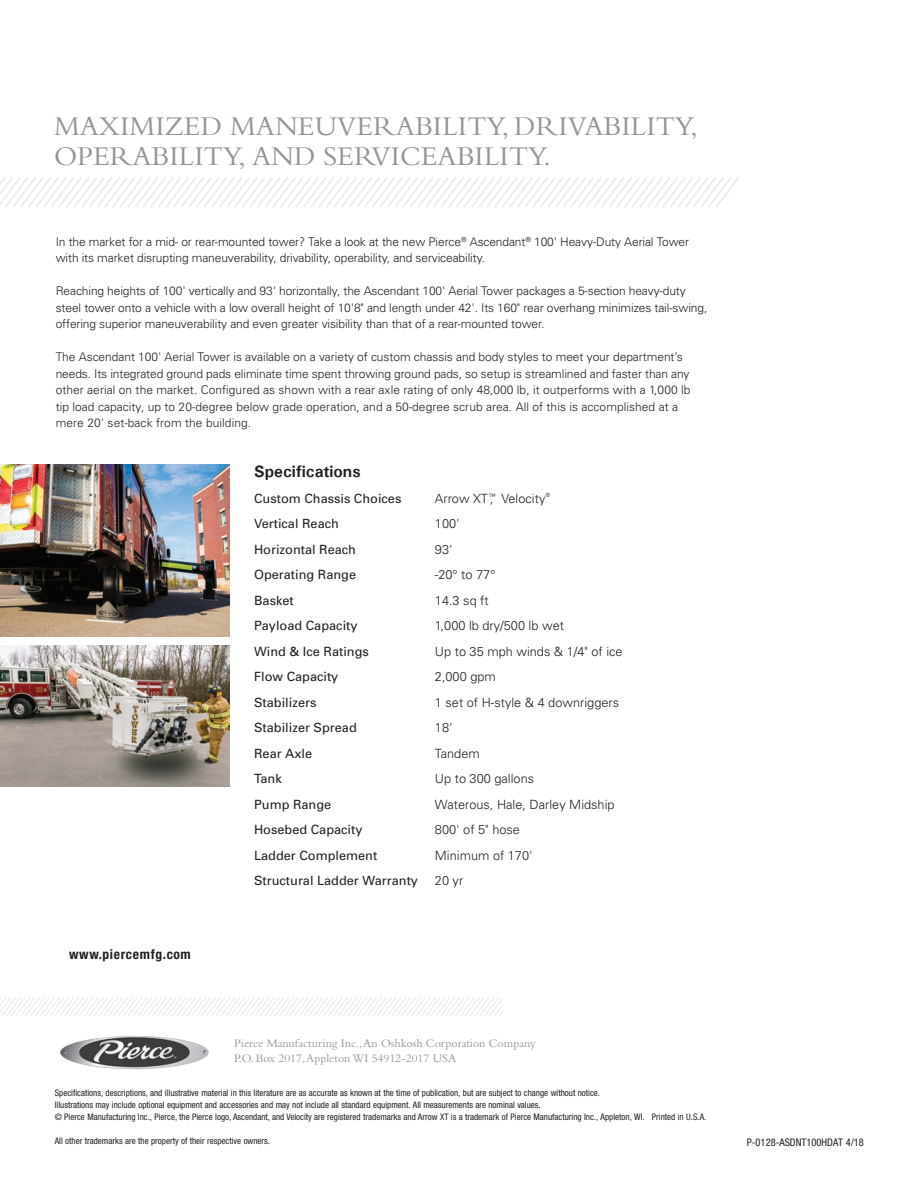
<style>
.page{position:relative;width:918px;height:1188px;background:#fff}
.page>*{position:absolute;margin:0;border:0;box-sizing:border-box;transform-origin:0 0}
.t1{font:28.2px "Bembo";color:#939598}
.t2{font:700 16.5px "Univers";color:#231f20}
.t3{font:700 condensed 13.5px "Helvetica Neue";letter-spacing:.05em;color:#231f20}
.t4{font:12.75px "Univers";color:#231f20}
.t5{font:300 12.75px "Univers";color:#231f20}
.t6{font:300 12px/16.5px "Univers";letter-spacing:-.01em;color:#231f20}
.t7{font:12px "Bembo";color:#939598}
.Head{font:condensed 10.5px "Helvetica Neue";color:#231f20}
.t8{font:condensed 9px/12px "Helvetica Neue";color:#231f20}
.t9{font:300 5.7px "Univers";color:#231f20}
</style>
<div class="page">
<svg style="left:0;top:997px;width:503px;height:19px"></svg>
<svg style="left:0;top:177px;width:739px;height:30px"></svg>
<img style="left:60px;top:1036px;width:149px;height:34px">
<img style="left:0;top:464px;width:230px;height:172px">
<img style="left:0;top:645px;width:230px;height:141px">
<p class="t1" style="left:54px;top:109px;width:645px">MAXIMIZED MANEUVERABILITY, DRIVABILITY,</p>
<p class="t1" style="left:54px;top:139px;width:498px">OPERABILITY, AND SERVICEABILITY.</p>
<p class="t6" style="left:56px;top:233px;width:635px">In the market for a mid- or rear-mounted tower? Take a look at the new Pierce<sup>®</sup> Ascendant<sup>®</sup> 100' Heavy-Duty Aerial Tower</p>
<p class="t6" style="left:56px;top:250px;width:431px">with its market disrupting maneuverability, drivability, operability, and serviceability.</p>
<p class="t6" style="left:56px;top:283px;width:632px">Reaching heights of 100' vertically and 93' horizontally, the Ascendant 100' Aerial Tower packages a 5-section heavy-duty</p>
<p class="t6" style="left:56px;top:299px;width:653px">steel tower onto a vehicle with a low overall height of 10'8" and length under 42'. Its 160" rear overhang minimizes tail-swing, offering superior maneuverability and even greater visibility than that of a rear-mounted tower.</p>
<p class="t6" style="left:56px;top:349px;width:629px">The Ascendant 100' Aerial Tower is available on a variety of custom chassis and body styles to meet your department’s</p>
<p class="t6" style="left:56px;top:365px;width:635px">needs. Its integrated ground pads eliminate time spent throwing ground pads, so setup is streamlined and faster than any</p>
<p class="t6" style="left:56px;top:382px;width:636px">other aerial on the market. Configured as shown with a rear axle rating of only 48,000 lb, it outperforms with a 1,000 lb</p>
<p class="t6" style="left:56px;top:398px;width:624px">tip load capacity, up to 20-degree below grade operation, and a 50-degree scrub area. All of this is accomplished at a</p>
<p class="t6" style="left:56px;top:415px;width:197px">mere 20' set-back from the building.</p>
<p class="t2" style="left:254px;top:461px;width:108px">Specifications</p>
<p class="t4" style="left:254px;top:490px;width:149px">Custom Chassis Choices</p>
<p class="t4" style="left:254px;top:516px;width:86px">Vertical Reach</p>
<p class="t4" style="left:254px;top:541px;width:104px">Horizontal Reach</p>
<p class="t4" style="left:254px;top:567px;width:104px">Operating Range</p>
<p class="t4" style="left:254px;top:592px;width:41px">Basket</p>
<p class="t4" style="left:254px;top:618px;width:105px">Payload Capacity</p>
<p class="t4" style="left:254px;top:643px;width:116px">Wind &amp; Ice Ratings</p>
<p class="t4" style="left:254px;top:669px;width:86px">Flow Capacity</p>
<p class="t4" style="left:254px;top:694px;width:64px">Stabilizers</p>
<p class="t4" style="left:254px;top:720px;width:104px">Stabilizer Spread</p>
<p class="t4" style="left:254px;top:745px;width:60px">Rear Axle</p>
<p class="t4" style="left:254px;top:771px;width:29px">Tank</p>
<p class="t4" style="left:254px;top:796px;width:79px">Pump Range</p>
<p class="t4" style="left:254px;top:822px;width:110px">Hosebed Capacity</p>
<p class="t4" style="left:254px;top:847px;width:125px">Ladder Complement</p>
<p class="t4" style="left:254px;top:873px;width:165px">Structural Ladder Warranty</p>
<p class="t5" style="left:435px;top:491px;width:112px">Arrow XT<sup>™</sup>, Velocity</p>
<p class="t9" style="left:545px;top:491px;width:6px">®</p>
<p class="t5" style="left:435px;top:516px;width:26px">100'</p>
<p class="t5" style="left:435px;top:542px;width:19px">93'</p>
<p class="t5" style="left:435px;top:567px;width:66px">-20° to 77°⁰</p>
<p class="t5" style="left:435px;top:593px;width:55px">14.3 sq ft</p>
<p class="t5" style="left:435px;top:618px;width:131px">1,000 lb dry/500 lb wet</p>
<p class="t5" style="left:435px;top:644px;width:189px">Up to 35 mph winds &amp; 1/4" of ice</p>
<p class="t5" style="left:435px;top:669px;width:62px">2,000 gpm</p>
<p class="t5" style="left:435px;top:695px;width:186px">1 set of H-style &amp; 4 downriggers</p>
<p class="t5" style="left:435px;top:720px;width:19px">18'</p>
<p class="t5" style="left:435px;top:746px;width:46px">Tandem</p>
<p class="t5" style="left:435px;top:771px;width:101px">Up to 300 gallons</p>
<p class="t5" style="left:435px;top:797px;width:181px">Waterous, Hale, Darley Midship</p>
<p class="t5" style="left:435px;top:822px;width:87px">800' of 5" hose</p>
<p class="t5" style="left:435px;top:848px;width:99px">Minimum of 170'</p>
<p class="t5" style="left:435px;top:873px;width:30px">20 yr</p>
<p class="t3" style="left:69px;top:946px;width:123px">www.piercemfg.com</p>
<p class="t7" style="left:234px;top:1036px;width:303px">Pierce Manufacturing Inc., An Oshkosh Corporation Company</p>
<p class="t7" style="left:234px;top:1051px;width:224px">P.O. Box 2017, Appleton WI 54912-2017 USA</p>
<p class="t8" style="left:55px;top:1086px;width:547px">Specifications, descriptions, and illustrative material in this literature are as accurate as known at the time of publication, but are subject to change without notice.<br>Illustrations may include optional equipment and accessories and may not include all standard equipment. All measurements are nominal values.</p>
<p class="t8" style="left:55px;top:1111px;width:653px">© Pierce Manufacturing Inc., Pierce, the Pierce logo, Ascendant, and Velocity are registered trademarks and Arrow XT is a trademark of Pierce Manufacturing Inc., Appleton, WI. Printed in U.S.A.</p>
<p class="t8" style="left:55px;top:1135px;width:217px">All other trademarks are the property of their respective owners.</p>
<p class="Head" style="left:747px;top:1136px;width:119px">P-0128-ASDNT100HDAT 4/18</p>
</div>
